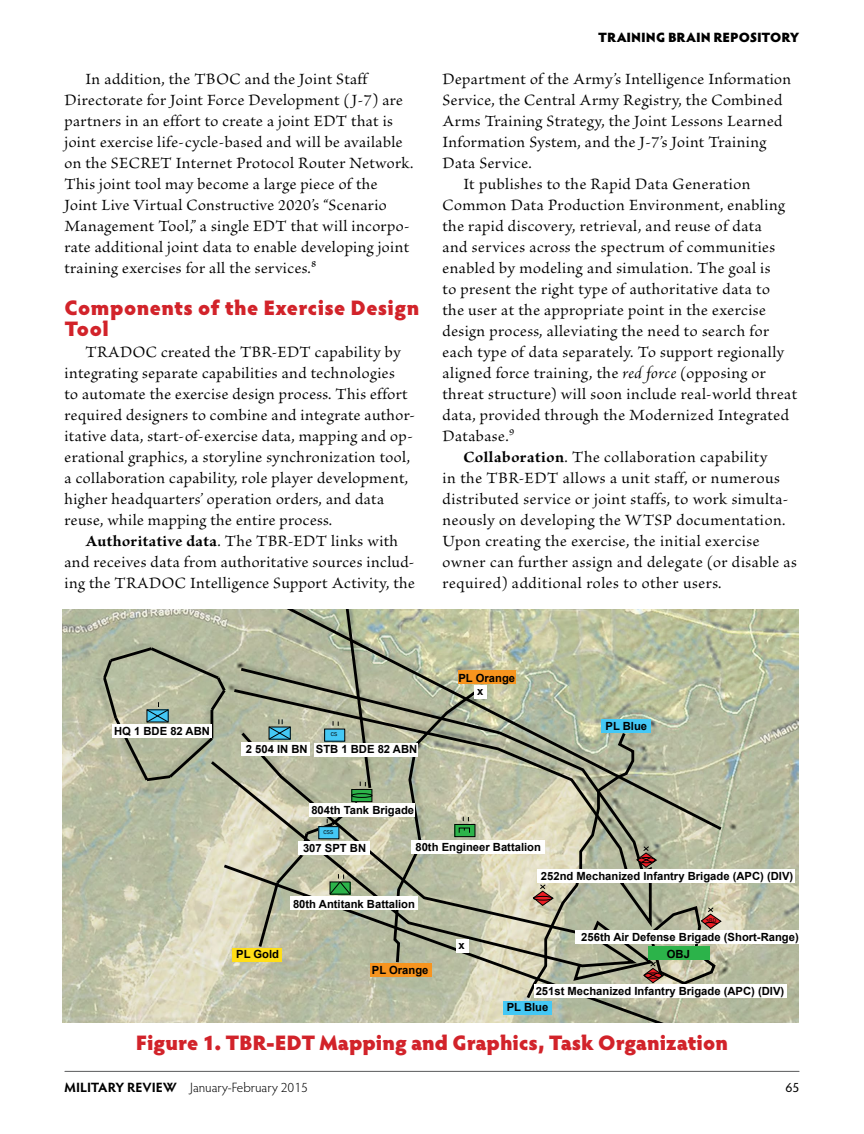
<style>
.page{position:relative;width:864px;height:1134px;background:#fff}
.page>*{position:absolute;margin:0;border:0;box-sizing:border-box;transform-origin:0 0}
.t1{font:900 21px/21px "Hypatia Sans Pro";letter-spacing:.005em;color:#d2232a}
.t2{font:16.5px/21px "Brioso Pro";letter-spacing:.025em;color:#000}
.t3{font:300 13.5px "Hypatia Sans Pro";color:#000}
.t4{font:900 13.5px "Hypatia Sans Pro";letter-spacing:-.01em;color:#000}
.t5{font:13.5px "Hypatia Sans Pro";color:#000}
.t6{font:700 11.25px/13.5px "Arial";color:#000}
.t7{font:5.55px "Franklin Gothic";color:#000}
.s1{font-weight:700}
.s2{font-style:italic}
</style>
<div class="page">
<hr style="left:65px;top:1071px;width:734px;height:1px;background:#58595b">
<img style="left:63px;top:609px;width:736px;height:414px">
<svg style="left:234px;top:609px;width:491px;height:224px;background:#babf9f"></svg>
<svg style="left:231px;top:666px;width:422px;height:64px;background:#aeb498"></svg>
<svg style="left:208px;top:730px;width:316px;height:239px;background:#c0c1a8"></svg>
<svg style="left:221px;top:862px;width:485px;height:161px;background:#c0c2a8"></svg>
<svg style="left:101px;top:645px;width:127px;height:139px;background:#a7ad94"></svg>
<svg style="left:268px;top:719px;width:23px;height:21px"></svg>
<div style="left:325px;top:729px;width:20px;height:12px;background:#44c8f5"></div>
<div style="left:324px;top:729px;width:21px;height:13px;border:1px solid #000"></div>
<svg style="left:353px;top:791px;width:17px;height:9px"></svg>
<div style="left:351px;top:789px;width:21px;height:13px;border:1px solid #000"></div>
<svg style="left:333px;top:609px;width:40px;height:182px;background:#9ba28a"></svg>
<div style="left:352px;top:794px;width:20px;height:4px;border:1px solid #000;border-radius:50%"></div>
<svg style="left:257px;top:799px;width:104px;height:151px;background:#aeb39a"></svg>
<svg style="left:392px;top:683px;width:95px;height:282px;background:#a7ac93"></svg>
<div style="left:112px;top:724px;width:100px;height:14px;background:#fff"></div>
<div style="left:241px;top:742px;width:68px;height:14px;background:#fff"></div>
<div style="left:315px;top:743px;width:103px;height:14px;background:#fff"></div>
<div style="left:309px;top:803px;width:106px;height:14px;background:#fff"></div>
<div style="left:291px;top:896px;width:127px;height:14px;background:#fff"></div>
<div style="left:370px;top:963px;width:62px;height:14px;background:#f7941e"></div>
<div style="left:504px;top:1001px;width:48px;height:13px;background:#44c8f5"></div>
<div style="left:534px;top:984px;width:252px;height:14px;background:#fff"></div>
<div style="left:575px;top:931px;width:224px;height:13px;background:#fff"></div>
<div style="left:538px;top:869px;width:257px;height:14px;background:#fff"></div>
<div style="left:601px;top:719px;width:50px;height:14px;background:#44c8f5"></div>
<div style="left:458px;top:670px;width:58px;height:14px;background:#f7941e"></div>
<div style="left:474px;top:685px;width:12px;height:14px;background:#fff"></div>
<div style="left:456px;top:939px;width:12px;height:13px;background:#fff"></div>
<div style="left:411px;top:840px;width:134px;height:13px;background:#fff"></div>
<div style="left:232px;top:948px;width:50px;height:14px;background:#ffde17"></div>
<div style="left:299px;top:841px;width:71px;height:13px;background:#fff"></div>
<svg style="left:524px;top:730px;width:199px;height:271px;background:#b5b8a2"></svg>
<p class="t2" style="left:64px;top:69px;width:350px;text-indent:21px">In addition, the TBOC and the Joint Staff Directorate for Joint Force Development (J-7) are partners in an effort to create a joint EDT that is joint exercise life-cycle-based and will be available on the SECRET Internet Protocol Router Network.<br>This joint tool may become a large piece of the Joint Live Virtual Constructive 2020’s “Scenario Management Tool,” a single EDT that will incorpo&shy;rate additional joint data to enable developing joint training exercises for all the services.8</p>
<p class="t1" style="left:64px;top:296px;width:356px">Components of the Exercise Design<br>Tool</p>
<p class="t2" style="left:64px;top:342px;width:352px;text-indent:21px">TRADOC created the TBR-EDT capability by integrating separate capabilities and technologies<br>to automate the exercise design process. This effort required designers to combine and integrate author&shy;itative data, start-of-exercise data, mapping and op&shy;erational graphics, a storyline synchronization tool, a collaboration capability, role player development, higher headquarters’ operation orders, and data reuse, while mapping the entire process.</p>
<p class="t2" style="left:64px;top:531px;width:352px;text-align:center"><span class="s1">Authoritative data</span>. The TBR-EDT links with<br>and receives data from authoritative sources includ&shy;ing the TRADOC Intelligence Support Activity, the</p>
<p class="t6" style="left:324px;top:570px;width:44px">PL Gold</p>
<p class="t4" style="left:598px;top:27px;width:203px">TRAINING BRAIN REPOSITORY</p>
<p class="t2" style="left:442px;top:69px;width:350px">Department of the Army’s Intelligence Information</p>
<p class="t2" style="left:442px;top:90px;width:341px">Service, the Central Army Registry, the Combined</p>
<p class="t2" style="left:442px;top:111px;width:342px">Arms Training Strategy, the Joint Lessons Learned</p>
<p class="t2" style="left:442px;top:132px;width:325px">Information System, and the J-7’s Joint Training</p>
<p class="t2" style="left:442px;top:153px;width:91px">Data Service.</p>
<p class="t2" style="left:463px;top:174px;width:288px">It publishes to the Rapid Data Generation</p>
<p class="t2" style="left:442px;top:195px;width:344px">Common Data Production Environment, enabling</p>
<p class="t2" style="left:442px;top:216px;width:321px">the rapid discovery, retrieval, and reuse of data</p>
<p class="t2" style="left:442px;top:237px;width:334px">and services across the spectrum of communities</p>
<p class="t2" style="left:442px;top:258px;width:330px">enabled by modeling and simulation. The goal is</p>
<p class="t2" style="left:442px;top:279px;width:329px">to present the right type of authoritative data to</p>
<p class="t2" style="left:442px;top:300px;width:325px">the user at the appropriate point in the exercise</p>
<p class="t2" style="left:442px;top:321px;width:328px">design process, alleviating the need to search for</p>
<p class="t2" style="left:442px;top:342px;width:343px">each type of data separately. To support regionally</p>
<p class="t2" style="left:442px;top:363px;width:325px">aligned force training, the <span class="s2">red force</span> (opposing or</p>
<p class="t2" style="left:442px;top:384px;width:356px">threat structure) will soon include real-world threat</p>
<p class="t2" style="left:442px;top:405px;width:348px">data, provided through the Modernized Integrated</p>
<p class="t2" style="left:442px;top:426px;width:73px">Database.9</p>
<p class="t2" style="left:463px;top:447px;width:305px"><span class="s1">Collaboration</span>. The collaboration capability</p>
<p class="t2" style="left:442px;top:468px;width:339px">in the TBR-EDT allows a unit staff, or numerous</p>
<p class="t2" style="left:442px;top:489px;width:347px">distributed service or joint staffs, to work simulta-</p>
<p class="t2" style="left:442px;top:510px;width:344px">neously on developing the WTSP documentation.</p>
<p class="t2" style="left:442px;top:531px;width:319px">Upon creating the exercise, the initial exercise</p>
<p class="t2" style="left:442px;top:552px;width:356px">owner can further assign and delegate (or disable as</p>
<p class="t2" style="left:442px;top:573px;width:281px">required) additional roles to other users.</p>
<p class="t6" style="left:114px;top:725px;width:97px">HQ 1 BDE 82 ABN</p>
<p class="t7" style="left:331px;top:731px;width:8px">CS</p>
<p class="t6" style="left:246px;top:743px;width:173px">2 504 IN BN STB 1 BDE 82 ABN</p>
<p class="t6" style="left:477px;top:671px;width:39px;text-indent:-19px">PL Orange x</p>
<p class="t6" style="left:606px;top:720px;width:43px">PL Blue</p>
<p class="t6" style="left:311px;top:804px;width:104px">804th Tank Brigade</p>
<p class="t6" style="left:303px;top:841px;width:65px">307 SPT BN</p>
<p class="t7" style="left:324px;top:828px;width:11px">CSS</p>
<p class="t6" style="left:415px;top:840px;width:127px">80th Engineer Battalion</p>
<p class="t6" style="left:293px;top:898px;width:123px">80th Antitank Battalion</p>
<p class="t6" style="left:236px;top:948px;width:44px">PL Gold</p>
<p class="t6" style="left:372px;top:964px;width:58px">PL Orange</p>
<p class="t6" style="left:458px;top:938px;width:8px">x</p>
<p class="t6" style="left:541px;top:870px;width:254px">252nd Mechanized Infantry Brigade (APC) (DIV)</p>
<p class="t6" style="left:581px;top:931px;width:219px">256th Air Defense Brigade (Short-Range)</p>
<p class="t6" style="left:667px;top:947px;width:25px">OBJ</p>
<p class="t6" style="left:536px;top:985px;width:250px">251st Mechanized Infantry Brigade (APC) (DIV)</p>
<p class="t1" style="left:136px;top:1031px;width:594px">Figure 1. TBR-EDT Mapping and Graphics, Task Organization</p>
<p class="t6" style="left:507px;top:1000px;width:43px">PL Blue</p>
<p class="t3" style="left:64px;top:1079px;width:245px"><span class="s1">MILITARY REVIEW</span> January-February 2015</p>
<p class="t5" style="left:786px;top:1078px;width:15px">65</p>
</div>
